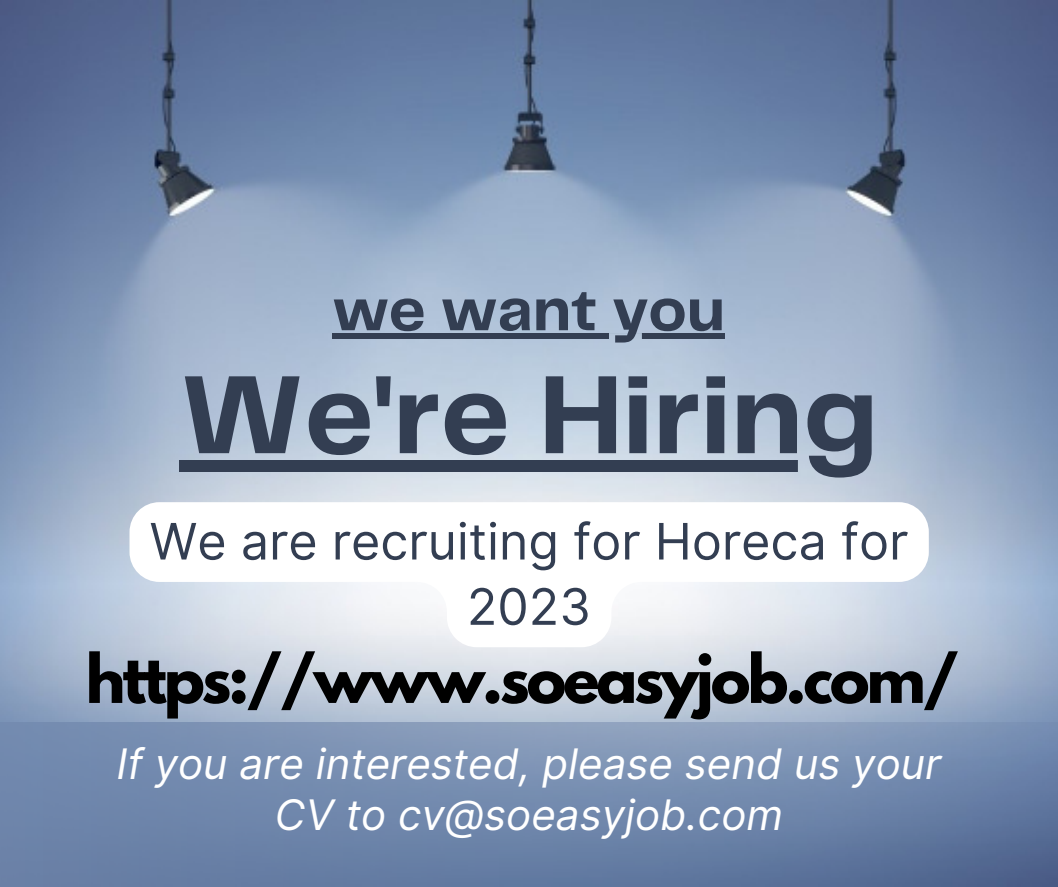
<style>
.page{position:relative;width:1058px;height:887px;background:#fff}
.page>*{position:absolute;margin:0;border:0;box-sizing:border-box;transform-origin:0 0}
.t1{font:700 115.5px "Telegraf";color:#333e52}
.t2{font:700 61.5px "Telegraf";color:#333e52}
.t3{font:700 60px "League Spartan";letter-spacing:-.05em;color:#000}
.t4{font:50.25px/65.2px "Inter";color:#333e52;text-align:center}
.t5{font:italic 42px/50.7px "Inter";color:#fff;text-align:center}
</style>
<div class="page">
<img style="left:0;top:0;width:1058px;height:722px">
<svg style="left:0;top:722px;width:1058px;height:164px;fill:#7087ac"></svg>
<svg style="left:129px;top:502px;width:799px;height:145px"></svg>
<div style="left:333px;top:333px;width:392px;height:6px;background:#333e52"></div>
<div style="left:180px;top:460px;width:698px;height:11px;background:#333e52"></div>
<h2 class="t2" style="left:333px;top:283px;width:394px">we want you</h2>
<h1 class="t1" style="left:180px;top:365px;width:699px">We're Hiring</h1>
<p class="t4" style="left:150px;top:508px;width:760px">We are recruiting for Horeca for<br>2023</p>
<h3 class="t3" style="left:86px;top:649px;width:875px">https://www.soeasyjob.com/</h3>
<p class="t5" style="left:117px;top:738px;width:826px">If you are interested, please send us your<br>CV to cv@soeasyjob.com</p>
</div>
